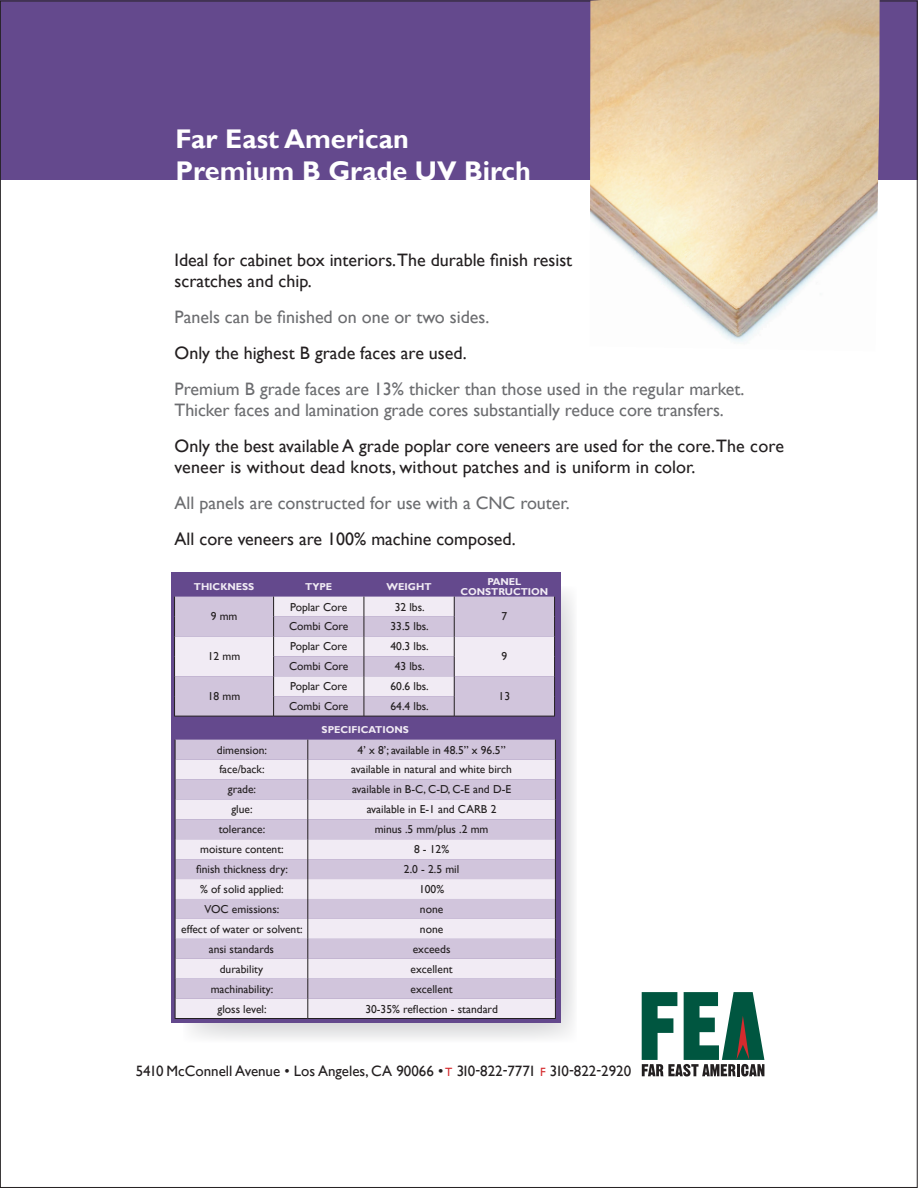
<style>
.page{position:relative;width:918px;height:1188px;background:#fff}
.page>*{position:absolute;margin:0;border:0;box-sizing:border-box;transform-origin:0 0}
.t1{font:700 27px/32.4px "Gill Sans";color:#fff}
.t2{font:18px/21px "Gill Sans";color:#231f20}
.t3{font:18px "Gill Sans";color:#6c6d70}
.t4{font:15px "Gill Sans";color:#231f20}
.t5{font:11.55px "Gill Sans";color:#231f20}
.t6{font:700 10.05px "Gill Sans";color:#f1ebf4}
.s1{font-size:12px;color:#d52b2e}
</style>
<div class="page">
<div style="left:0;top:0;width:918px;height:180px;background:#64498d"></div>
<svg style="left:189px;top:591px;width:385px;height:448px;fill:#e7e7e8"></svg>
<div style="left:171px;top:572px;width:390px;height:451px;background:#64498d"></div>
<svg style="left:174px;top:596px;width:381px;height:120px;background:#d9d0e1"></svg>
<hr style="left:174px;top:716px;width:100px;height:1px;background:#231f20">
<hr style="left:274px;top:716px;width:90px;height:1px;background:#231f20">
<hr style="left:364px;top:716px;width:90px;height:1px;background:#231f20">
<hr style="left:454px;top:716px;width:101px;height:1px;background:#231f20">
<div style="left:176px;top:740px;width:379px;height:20px;background:#d1c5dc"></div>
<svg style="left:176px;top:760px;width:379px;height:258px;background:#e1d8e8"></svg>
<svg style="left:175px;top:740px;width:1px;height:278px"></svg>
<svg style="left:307px;top:740px;width:1px;height:278px"></svg>
<svg style="left:555px;top:740px;width:1px;height:278px"></svg>
<hr style="left:175px;top:1018px;width:133px;height:1px;background:#231f20">
<hr style="left:308px;top:1018px;width:248px;height:1px;background:#231f20">
<img style="left:590px;top:0;width:290px;height:342px">
<svg style="left:642px;top:992px;width:122px;height:84px"></svg>
<p class="t1" style="left:176px;top:123px;width:357px">Far East American<br>Premium B Grade UV Birch</p>
<p class="t2" style="left:175px;top:249px;width:399px">Ideal for cabinet box interiors.The durable finish resist</p>
<p class="t2" style="left:175px;top:270px;width:139px">scratches and chip.</p>
<p class="t3" style="left:175px;top:306px;width:316px">Panels can be finished on one or two sides.</p>
<p class="t2" style="left:175px;top:342px;width:294px">Only the highest B grade faces are used.</p>
<p class="t3" style="left:175px;top:378px;width:571px">Premium B grade faces are 13% thicker than those used in the regular market.</p>
<p class="t3" style="left:175px;top:399px;width:551px">Thicker faces and lamination grade cores substantially reduce core transfers.</p>
<p class="t2" style="left:175px;top:435px;width:611px">Only the best available A grade poplar core veneers are used for the core.The core veneer is without dead knots, without patches and is uniform in color.</p>
<p class="t3" style="left:175px;top:492px;width:397px">All panels are constructed for use with a CNC router.</p>
<p class="t2" style="left:175px;top:528px;width:343px">All core veneers are 100% machine composed.</p>
<p class="t6" style="left:194px;top:581px;width:62px">THICKNESS</p>
<p class="t6" style="left:305px;top:581px;width:29px">TYPE</p>
<p class="t6" style="left:387px;top:581px;width:46px">WEIGHT</p>
<p class="t5" style="left:211px;top:610px;width:28px">9 mm</p>
<p class="t5" style="left:208px;top:650px;width:34px">12 mm</p>
<p class="t5" style="left:208px;top:690px;width:34px">18 mm</p>
<p class="t5" style="left:290px;top:600px;width:59px">Poplar Core</p>
<p class="t5" style="left:395px;top:600px;width:31px">32 lbs.</p>
<p class="t5" style="left:289px;top:620px;width:61px">Combi Core</p>
<p class="t5" style="left:391px;top:620px;width:40px">33.5 lbs.</p>
<p class="t5" style="left:290px;top:640px;width:59px">Poplar Core</p>
<p class="t5" style="left:391px;top:640px;width:40px">40.3 lbs.</p>
<p class="t5" style="left:289px;top:660px;width:61px">Combi Core</p>
<p class="t5" style="left:395px;top:660px;width:31px">43 lbs.</p>
<p class="t5" style="left:290px;top:680px;width:59px">Poplar Core</p>
<p class="t5" style="left:391px;top:680px;width:40px">60.6 lbs.</p>
<p class="t5" style="left:289px;top:700px;width:61px">Combi Core</p>
<p class="t5" style="left:391px;top:700px;width:40px">64.4 lbs.</p>
<p class="t6" style="left:322px;top:724px;width:89px">SPECIFICATIONS</p>
<p class="t6" style="left:487px;top:576px;width:36px">PANEL</p>
<p class="t6" style="left:460px;top:585px;width:90px">CONSTRUCTION</p>
<p class="t5" style="left:502px;top:610px;width:7px">7</p>
<p class="t5" style="left:502px;top:650px;width:7px">9</p>
<p class="t5" style="left:499px;top:690px;width:13px">13</p>
<p class="t5" style="left:217px;top:743px;width:52px">dimension:</p>
<p class="t5" style="left:358px;top:743px;width:149px">4’ x 8’; available in 48.5” x 96.5”</p>
<p class="t5" style="left:219px;top:763px;width:47px">face/back:</p>
<p class="t5" style="left:351px;top:763px;width:162px">available in natural and white birch</p>
<p class="t5" style="left:228px;top:783px;width:30px">grade:</p>
<p class="t5" style="left:352px;top:783px;width:161px">available in B-C, C-D, C-E and D-E</p>
<p class="t5" style="left:231px;top:803px;width:23px">glue:</p>
<p class="t5" style="left:367px;top:803px;width:131px">available in E-1 and CARB 2</p>
<p class="t5" style="left:219px;top:823px;width:48px">tolerance:</p>
<p class="t5" style="left:375px;top:823px;width:115px">minus .5 mm/plus .2 mm</p>
<p class="t5" style="left:200px;top:843px;width:85px">moisture content:</p>
<p class="t5" style="left:414px;top:843px;width:37px">8 - 12%</p>
<p class="t5" style="left:196px;top:862px;width:93px">finish thickness dry:</p>
<p class="t5" style="left:404px;top:862px;width:57px">2.0 - 2.5 mil</p>
<p class="t5" style="left:200px;top:882px;width:85px">% of solid applied:</p>
<p class="t5" style="left:419px;top:882px;width:27px">100%</p>
<p class="t5" style="left:205px;top:902px;width:76px">VOC emissions:</p>
<p class="t5" style="left:420px;top:902px;width:25px">none</p>
<p class="t5" style="left:181px;top:922px;width:123px">effect of water or solvent:</p>
<p class="t5" style="left:420px;top:922px;width:25px">none</p>
<p class="t5" style="left:209px;top:942px;width:67px">ansi standards</p>
<p class="t5" style="left:413px;top:942px;width:39px">exceeds</p>
<p class="t5" style="left:220px;top:962px;width:45px">durability</p>
<p class="t5" style="left:411px;top:962px;width:44px">excellent</p>
<p class="t5" style="left:211px;top:982px;width:64px">machinability:</p>
<p class="t5" style="left:411px;top:982px;width:44px">excellent</p>
<p class="t5" style="left:217px;top:1002px;width:51px">gloss level:</p>
<p class="t5" style="left:365px;top:1002px;width:134px">30-35% reflection - standard</p>
<p class="t4" style="left:136px;top:1062px;width:497px">5410 McConnell Avenue • Los Angeles, CA 90066 • <span class="s1">T</span> 310-822-7771 <span class="s1">F</span> 310-822-2920</p>
</div>
